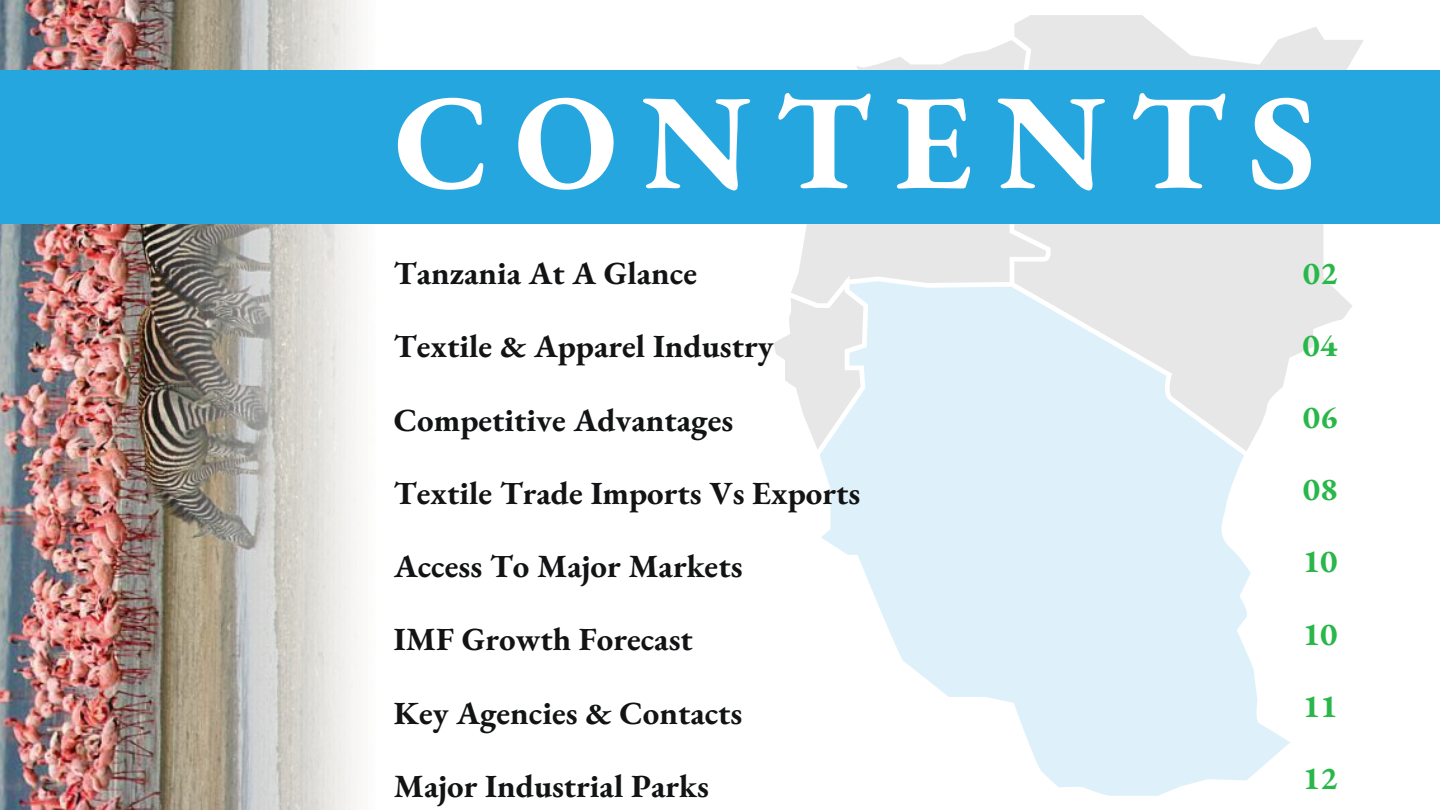
<style>
.page{position:relative;width:1440px;height:810px;background:#fff}
.page>*{position:absolute;margin:0;border:0;box-sizing:border-box;transform-origin:0 0}
.t1{font:135.75px "EB Garamond";letter-spacing:.18em;color:#fff}
.t2{font:32.33px "EB Garamond";color:#121314}
.t3{font:32.33px "EB Garamond";color:#29b74a}
.t4{font:32.25px "EB Garamond";color:#121314}
.t5{font:32.25px "EB Garamond";color:#29b74a}
</style>
<div class="page">
<img style="left:0;top:0;width:1366px;height:810px">
<svg style="left:791px;top:40px;width:223px;height:249px;fill:#e7e7e7"></svg>
<svg style="left:774px;top:289px;width:46px;height:161px"></svg>
<svg style="left:820px;top:281px;width:470px;height:515px;fill:#def1fa"></svg>
<svg style="left:1014px;top:15px;width:350px;height:436px;fill:#e7e7e7"></svg>
<div style="left:0;top:71px;width:1440px;height:153px;background:#25a6de"></div>
<h1 class="t1" style="left:394px;top:54px;width:924px">CONTENTS</h1>
<p class="t4" style="left:394px;top:252px;width:305px">Tanzania At A Glance</p>
<p class="t5" style="left:1303px;top:252px;width:36px">02</p>
<p class="t2" style="left:394px;top:325px;width:381px">Textile &amp; Apparel Industry</p>
<p class="t3" style="left:1303px;top:324px;width:36px">04</p>
<p class="t2" style="left:394px;top:399px;width:341px">Competitive Advantages</p>
<p class="t3" style="left:1303px;top:396px;width:36px">06</p>
<p class="t2" style="left:394px;top:472px;width:468px">Textile Trade Imports Vs Exports</p>
<p class="t3" style="left:1303px;top:468px;width:36px">08</p>
<p class="t2" style="left:394px;top:545px;width:350px">Access To Major Markets</p>
<p class="t3" style="left:1303px;top:541px;width:36px">10</p>
<p class="t2" style="left:394px;top:619px;width:300px">IMF Growth Forecast</p>
<p class="t3" style="left:1303px;top:613px;width:36px">10</p>
<p class="t2" style="left:394px;top:692px;width:350px">Key Agencies &amp; Contacts</p>
<p class="t3" style="left:1303px;top:685px;width:36px">11</p>
<p class="t2" style="left:394px;top:765px;width:317px">Major Industrial Parks</p>
<p class="t3" style="left:1303px;top:757px;width:36px">12</p>
</div>
